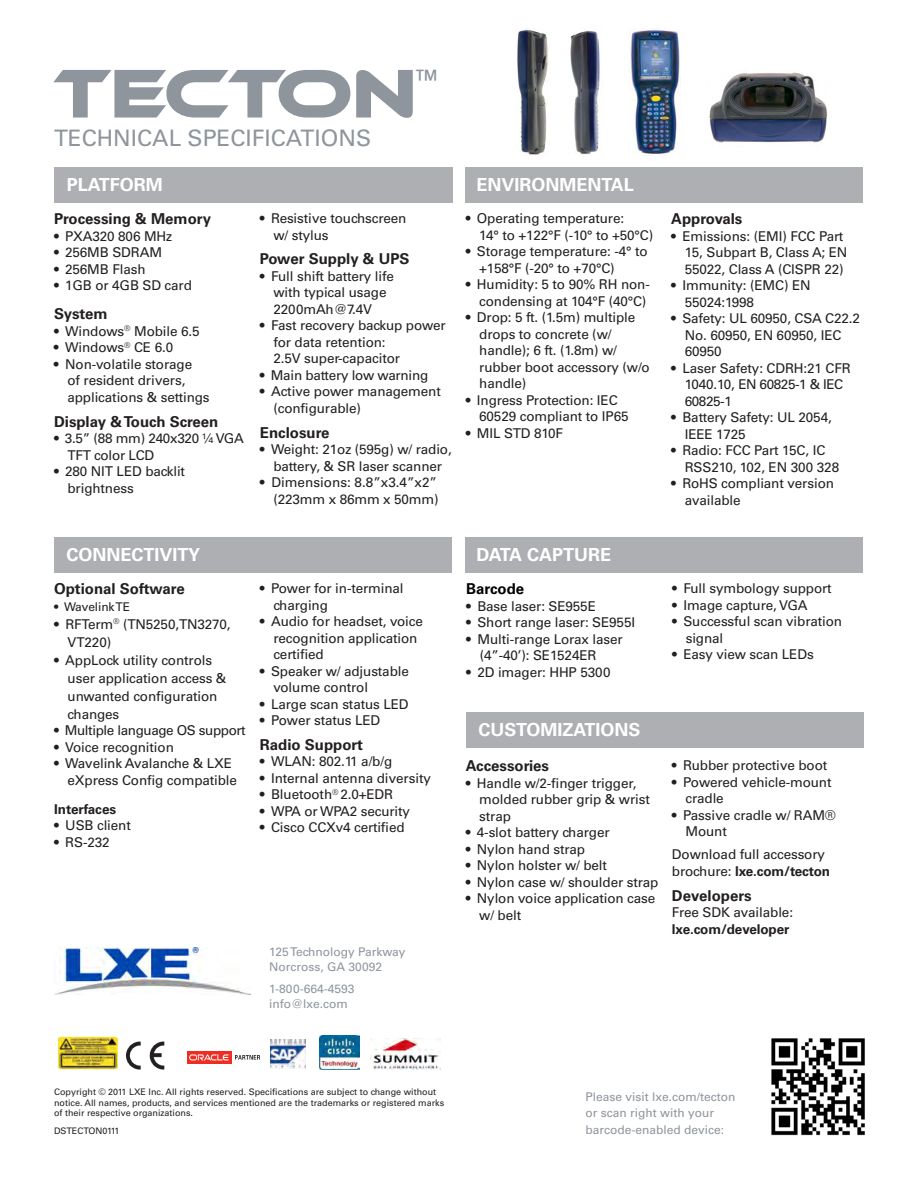
<style>
.page{position:relative;width:918px;height:1188px;background:#fff}
.page>*{position:absolute;margin:0;border:0;box-sizing:border-box;transform-origin:0 0}
.t1{font:66px "Ethnocentric";color:#8f959d}
.t2{font:condensed 25.35px "Univers LT Std";color:#8f959d}
.t3{font:22.65px "Univers LT Std";color:#8f959d}
.t4{font:700 18px "Univers LT Std";color:#fff}
.subhead{font:700 15px "Univers LT Std";color:#231f20}
.subhead-2{font:700 15px "Univers LT Std";color:#000}
.bullets{font:13.5px/16.5px "Univers LT Std";letter-spacing:-.01em;color:#231f20}
.bullets-2{font:13.5px "Univers LT Std";letter-spacing:-.03em;color:#231f20}
.bullets-3{font:700 13.5px "Univers LT Std";letter-spacing:-.01em;color:#231f20}
.subhead-3{font:700 13.5px "Univers LT Std";color:#231f20}
.t5{font:12px/16.5px "Univers LT Std";color:#8f959d}
.bullets-4{font:12px "Univers LT Std";letter-spacing:-.01em;color:#231f20}
.t6{font:9px/10.8px "Univers LT Std";color:#231f20}
.s1{font-weight:700}
</style>
<div class="page">
<div style="left:54px;top:167px;width:398px;height:36px;background:#aeafb3"></div>
<div style="left:54px;top:537px;width:398px;height:36px;background:#aeafb3"></div>
<div style="left:466px;top:167px;width:397px;height:36px;background:#aeafb3"></div>
<div style="left:466px;top:712px;width:398px;height:35px;background:#aeafb3"></div>
<div style="left:466px;top:537px;width:397px;height:36px;background:#aeafb3"></div>
<img style="left:54px;top:947px;width:196px;height:47px">
<img style="left:58px;top:1036px;width:60px;height:34px">
<img style="left:126px;top:1041px;width:39px;height:28px">
<div style="left:187px;top:1051px;width:44px;height:13px;background:#ee2e22"></div>
<svg style="left:189px;top:1054px;width:71px;height:6px"></svg>
<img style="left:271px;top:1039px;width:34px;height:29px">
<img style="left:320px;top:1036px;width:39px;height:33px">
<img style="left:370px;top:1038px;width:70px;height:31px">
<img style="left:517px;top:28px;width:31px;height:127px">
<img style="left:630px;top:28px;width:50px;height:128px">
<img style="left:570px;top:30px;width:30px;height:125px">
<img style="left:709px;top:72px;width:119px;height:71px">
<img style="left:771px;top:1038px;width:94px;height:98px">
<p class="t1" style="left:54px;top:60px;width:364px">TECTON</p>
<p class="t2" style="left:416px;top:63px;width:22px">™</p>
<p class="t3" style="left:54px;top:125px;width:319px">TECHNICAL SPECIFICATIONS</p>
<p class="t4" style="left:67px;top:174px;width:98px">PLATFORM</p>
<p class="subhead" style="left:54px;top:210px;width:159px">Processing &amp; Memory</p>
<p class="bullets" style="left:54px;top:228px;width:120px">• PXA320 806 MHz</p>
<p class="bullets" style="left:54px;top:244px;width:110px">• 256MB SDRAM</p>
<p class="bullets" style="left:54px;top:261px;width:93px">• 256MB Flash</p>
<p class="bullets" style="left:54px;top:277px;width:139px">• 1GB or 4GB SD card</p>
<p class="subhead" style="left:54px;top:305px;width:55px">System</p>
<p class="bullets" style="left:54px;top:323px;width:147px">• Windows<sup>®</sup> Mobile 6.5</p>
<p class="bullets" style="left:54px;top:340px;width:121px">• Windows<sup>®</sup> CE 6.0</p>
<p class="bullets" style="left:67px;top:356px;width:144px;text-indent:-14px">• Non-volatile storage<br>of resident drivers, applications &amp; settings</p>
<p class="subhead" style="left:54px;top:413px;width:166px">Display &amp; Touch Screen</p>
<p class="bullets" style="left:68px;top:430px;width:178px;text-indent:-14px">• 3.5” (88 mm) 240x320 ¼ VGA<br>TFT color LCD</p>
<p class="bullets" style="left:68px;top:463px;width:119px;text-indent:-14px">• 280 NIT LED backlit brightness</p>
<p class="bullets" style="left:273px;top:210px;width:135px;text-indent:-14px">• Resistive touchscreen w/ stylus</p>
<p class="subhead" style="left:260px;top:250px;width:151px">Power Supply &amp; UPS</p>
<p class="bullets" style="left:273px;top:268px;width:122px;text-indent:-14px">• Full shift battery life with typical usage<br>2200mAh@7.4V</p>
<p class="bullets" style="left:273px;top:317px;width:174px;text-indent:-14px">• Fast recovery backup power for data retention:<br>2.5V super-capacitor</p>
<p class="bullets" style="left:260px;top:367px;width:170px">• Main battery low warning</p>
<p class="bullets" style="left:273px;top:383px;width:169px;text-indent:-14px">• Active power management (configurable)</p>
<p class="subhead" style="left:260px;top:424px;width:71px">Enclosure</p>
<p class="bullets" style="left:260px;top:441px;width:193px;text-align:center">• Weight: 21oz (595g) w/ radio, battery, &amp; SR laser scanner</p>
<p class="bullets" style="left:260px;top:474px;width:180px;text-align:right">• Dimensions: 8.8”x3.4”x2” (223mm x 86mm x 50mm)</p>
<p class="t4" style="left:477px;top:174px;width:159px">ENVIRONMENTAL</p>
<p class="bullets" style="left:479px;top:210px;width:175px;text-indent:-14px">• Operating temperature:<br>14° to +122°F (-10° to +50°C)</p>
<p class="bullets" style="left:479px;top:243px;width:170px;text-indent:-14px">• Storage temperature: -4° to +158°F (-20° to +70°C)</p>
<p class="bullets" style="left:466px;top:276px;width:186px;text-align:right">• Humidity: 5 to 90% RH non&shy;condensing at 104°F (40°C)</p>
<p class="bullets" style="left:479px;top:309px;width:172px;text-indent:-14px">• Drop: 5 ft. (1.5m) multiple drops to concrete (w/ handle); 6 ft. (1.8m) w/ rubber boot accessory (w/o handle)</p>
<p class="bullets" style="left:479px;top:392px;width:151px;text-indent:-14px">• Ingress Protection: IEC<br>60529 compliant to IP65</p>
<p class="bullets" style="left:466px;top:425px;width:99px">• MIL STD 810F</p>
<p class="subhead" style="left:671px;top:210px;width:73px">Approvals</p>
<p class="bullets" style="left:685px;top:228px;width:164px;text-indent:-14px">• Emissions: (EMI) FCC Part<br>15, Subpart B, Class A; EN<br>55022, Class A (CISPR 22)</p>
<p class="bullets" style="left:685px;top:277px;width:127px;text-indent:-14px">• Immunity: (EMC) EN<br>55024:1998</p>
<p class="bullets" style="left:685px;top:310px;width:177px;text-indent:-14px">• Safety: UL 60950, CSA C22.2<br>No. 60950, EN 60950, IEC<br>60950</p>
<p class="bullets" style="left:685px;top:360px;width:168px;text-indent:-14px">• Laser Safety: CDRH:21 CFR<br>1040.10, EN 60825-1 &amp; IEC<br>60825-1</p>
<p class="bullets" style="left:685px;top:409px;width:149px;text-indent:-14px">• Battery Safety: UL 2054,<br>IEEE 1725</p>
<p class="bullets" style="left:685px;top:442px;width:156px;text-indent:-14px">• Radio: FCC Part 15C, IC<br>RSS210, 102, EN 300 328</p>
<p class="bullets" style="left:685px;top:475px;width:151px;text-indent:-14px">• RoHS compliant version available</p>
<p class="t4" style="left:66px;top:544px;width:135px">CONNECTIVITY</p>
<p class="subhead" style="left:54px;top:580px;width:132px">Optional Software</p>
<p class="bullets-4" style="left:54px;top:599px;width:77px">• Wavelink TE</p>
<p class="bullets" style="left:68px;top:615px;width:165px;line-height:18px;text-indent:-13px">• RFTerm<sup>®</sup> (TN5250,TN3270,<br>VT220)</p>
<p class="bullets" style="left:68px;top:651px;width:160px;line-height:18px;text-indent:-14px">• AppLock utility controls user application access &amp; unwanted configuration changes</p>
<p class="bullets-2" style="left:54px;top:722px;width:193px">• Multiple language OS support</p>
<p class="bullets" style="left:54px;top:739px;width:121px">• Voice recognition</p>
<p class="bullets" style="left:68px;top:755px;width:171px;text-indent:-14px">• Wavelink Avalanche &amp; LXE eXpress Config compatible</p>
<p class="subhead-3" style="left:54px;top:801px;width:64px">Interfaces</p>
<p class="bullets" style="left:54px;top:818px;width:78px">• USB client</p>
<p class="bullets" style="left:54px;top:834px;width:57px">• RS-232</p>
<p class="bullets" style="left:273px;top:580px;width:132px;text-indent:-14px">• Power for in-terminal charging</p>
<p class="bullets" style="left:273px;top:613px;width:151px;text-indent:-14px">• Audio for headset, voice recognition application certified</p>
<p class="bullets" style="left:273px;top:663px;width:137px;text-indent:-14px">• Speaker w/ adjustable volume control</p>
<p class="bullets" style="left:260px;top:696px;width:150px">• Large scan status LED</p>
<p class="bullets" style="left:260px;top:712px;width:122px">• Power status LED</p>
<p class="subhead" style="left:260px;top:736px;width:105px">Radio Support</p>
<p class="bullets" style="left:260px;top:753px;width:134px">• WLAN: 802.11 a/b/g</p>
<p class="bullets" style="left:260px;top:770px;width:173px">• Internal antenna diversity</p>
<p class="bullets" style="left:260px;top:786px;width:135px">• Bluetooth<sup>®</sup> 2.0+EDR</p>
<p class="bullets" style="left:260px;top:803px;width:152px">• WPA or WPA2 security</p>
<p class="bullets" style="left:260px;top:819px;width:146px">• Cisco CCXv4 certified</p>
<p class="t5" style="left:269px;top:944px;width:138px">125 Technology Parkway</p>
<p class="t5" style="left:269px;top:959px;width:115px">Norcross, GA 30092</p>
<p class="t5" style="left:269px;top:980px;width:87px">1-800-664-4593</p>
<p class="t5" style="left:269px;top:995px;width:80px">info@lxe.com</p>
<p class="t4" style="left:477px;top:544px;width:136px">DATA CAPTURE</p>
<p class="subhead-2" style="left:466px;top:580px;width:60px">Barcode</p>
<p class="bullets" style="left:466px;top:598px;width:131px">• Base laser: SE955E</p>
<p class="bullets" style="left:466px;top:614px;width:170px">• Short range laser: SE955I</p>
<p class="bullets" style="left:480px;top:631px;width:145px;text-indent:-14px">• Multi-range Lorax laser (4”-40’): SE1524ER</p>
<p class="bullets" style="left:466px;top:664px;width:146px">• 2D imager: HHP 5300</p>
<p class="bullets" style="left:672px;top:580px;width:161px">• Full symbology support</p>
<p class="bullets" style="left:672px;top:597px;width:137px">• Image capture, VGA</p>
<p class="bullets" style="left:686px;top:613px;width:158px;text-indent:-14px">• Successful scan vibration signal</p>
<p class="bullets" style="left:672px;top:646px;width:143px">• Easy view scan LEDs</p>
<p class="t4" style="left:478px;top:719px;width:163px">CUSTOMIZATIONS</p>
<p class="subhead" style="left:466px;top:757px;width:85px">Accessories</p>
<p class="bullets" style="left:479px;top:775px;width:172px;text-indent:-14px">• Handle w/2-finger trigger, molded rubber grip &amp; wrist strap</p>
<p class="bullets" style="left:466px;top:824px;width:145px">• 4-slot battery charger</p>
<p class="bullets" style="left:466px;top:841px;width:121px">• Nylon hand strap</p>
<p class="bullets" style="left:466px;top:857px;width:143px">• Nylon holster w/ belt</p>
<p class="bullets" style="left:466px;top:874px;width:194px">• Nylon case w/ shoulder strap</p>
<p class="bullets" style="left:479px;top:890px;width:178px;text-indent:-14px">• Nylon voice application case w/ belt</p>
<p class="bullets" style="left:672px;top:757px;width:157px">• Rubber protective boot</p>
<p class="bullets" style="left:685px;top:774px;width:148px;text-indent:-14px">• Powered vehicle-mount cradle</p>
<p class="bullets" style="left:685px;top:807px;width:152px;text-indent:-14px">• Passive cradle w/ RAM®<br>Mount</p>
<p class="bullets" style="left:672px;top:846px;width:160px">Download full accessory brochure: <span class="s1">lxe.com/tecton</span></p>
<p class="subhead" style="left:672px;top:887px;width:81px">Developers</p>
<p class="bullets" style="left:672px;top:904px;width:123px">Free SDK available:</p>
<p class="bullets-3" style="left:672px;top:921px;width:119px">lxe.com/developer</p>
<p class="t6" style="left:54px;top:1086px;width:392px">Copyright © 2011 LXE Inc. All rights reserved. Specifications are subject to change without notice. All names, products, and services mentioned are the trademarks or registered marks of their respective organizations.</p>
<p class="t6" style="left:54px;top:1125px;width:67px">DSTECTON0111</p>
<p class="t5" style="left:585px;top:1089px;width:152px">Please visit lxe.com/tecton or scan right with your barcode-enabled device:</p>
</div>
